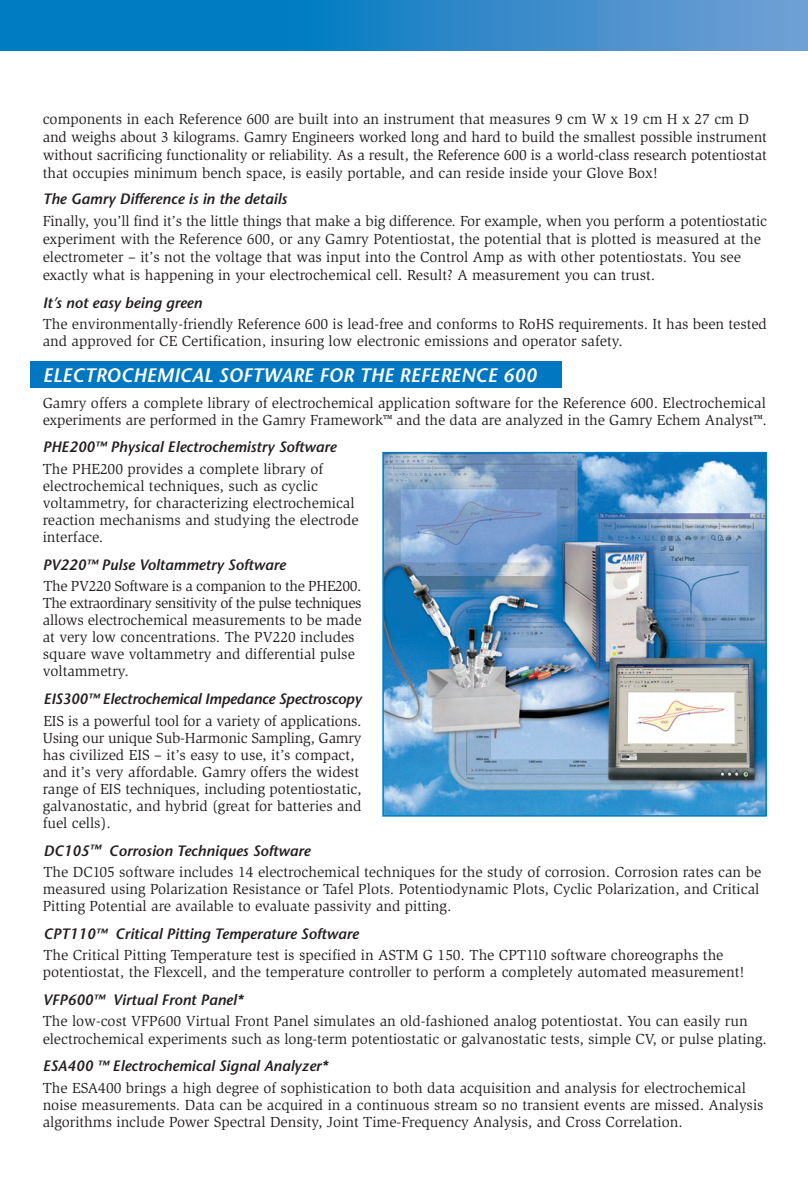
<style>
.page{position:relative;width:808px;height:1186px;background:#fff}
.page>*{position:absolute;margin:0;border:0;box-sizing:border-box;transform-origin:0 0}
.t1{font:italic 600 19.5px "Stone Sans";color:#fff}
.t2{font:15px/17.1px "AT Slimbach";color:#231f20}
.t3{font:italic 600 15px "Stone Sans";color:#231f20}
.s1{font-size:12px}
</style>
<div class="page">
<div style="left:0;top:0;width:113px;height:50px;background:#007cc2"></div>
<div style="left:113px;top:0;width:173px;height:50px;background:#007cc2"></div>
<div style="left:286px;top:0;width:522px;height:50px;background:linear-gradient(to right,#037bc2,#76a0d5)"></div>
<div style="left:31px;top:361px;width:531px;height:27px;background:#0077c0"></div>
<img style="left:385px;top:455px;width:379px;height:358px">
<div style="left:382px;top:452px;width:385px;height:364px;border:2px solid #007cc2"></div>
<p class="t2" style="left:43px;top:111px;width:726px;line-height:18px">components in each Reference 600 are built into an instrument that measures 9 cm W x 19 cm H x 27 cm D and weighs about 3 kilograms. Gamry Engineers worked long and hard to build the smallest possible instrument without sacrificing functionality or reliability. As a result, the Reference 600 is a world-class research potentiostat that occupies minimum bench space, is easily portable, and can reside inside your Glove Box!</p>
<p class="t3" style="left:43px;top:193px;width:246px">The Gamry Difference is in the details</p>
<p class="t2" style="left:43px;top:213px;width:726px;line-height:18px">Finally, you’ll find it’s the little things that make a big difference. For example, when you perform a potentiostatic experiment with the Reference 600, or any Gamry Potentiostat, the potential that is plotted is measured at the electrometer – it’s not the voltage that was input into the Control Amp as with other potentiostats. You see exactly what is happening in your electrochemical cell. Result? A measurement you can trust.</p>
<p class="t3" style="left:43px;top:297px;width:161px">It’s not easy being green</p>
<p class="t2" style="left:43px;top:317px;width:726px">The environmentally-friendly Reference 600 is lead-free and conforms to RoHS requirements. It has been tested and approved for CE Certification, insuring low electronic emissions and operator safety.</p>
<h1 class="t1" style="left:43px;top:367px;width:495px">ELECTROCHEMICAL SOFTWARE FOR THE REFERENCE 600</h1>
<p class="t2" style="left:43px;top:395px;width:726px">Gamry offers a complete library of electrochemical application software for the Reference 600. Electrochemical experiments are performed in the Gamry Framework™ and the data are analyzed in the Gamry Echem Analyst™.</p>
<p class="t3" style="left:43px;top:441px;width:295px">PHE200<span class="s1">™</span> Physical Electrochemistry Software</p>
<p class="t2" style="left:43px;top:461px;width:318px">The PHE200 provides a complete library of electrochemical techniques, such as cyclic voltammetry, for characterizing electrochemical reaction mechanisms and studying the electrode interface.</p>
<p class="t3" style="left:43px;top:558px;width:244px">PV220<span class="s1">™</span> Pulse Voltammetry Software</p>
<p class="t2" style="left:43px;top:579px;width:320px">The PV220 Software is a companion to the PHE200.<br>The extraordinary sensitivity of the pulse techniques allows electrochemical measurements to be made at very low concentrations. The PV220 includes square wave voltammetry and differential pulse voltammetry.</p>
<p class="t3" style="left:43px;top:693px;width:320px">EIS300<span class="s1">™</span> Electrochemical Impedance Spectroscopy</p>
<p class="t2" style="left:43px;top:713px;width:320px">EIS is a powerful tool for a variety of applications.<br>Using our unique Sub-Harmonic Sampling, Gamry has civilized EIS – it’s easy to use, it’s compact, and it’s very affordable. Gamry offers the widest range of EIS techniques, including potentiostatic, galvanostatic, and hybrid (great for batteries and fuel cells).</p>
<p class="t3" style="left:43px;top:844px;width:268px">DC105<span class="s1">™</span> Corrosion Techniques Software</p>
<p class="t2" style="left:43px;top:864px;width:720px">The DC105 software includes 14 electrochemical techniques for the study of corrosion. Corrosion rates can be measured using Polarization Resistance or Tafel Plots. Potentiodynamic Plots, Cyclic Polarization, and Critical<br>Pitting Potential are available to evaluate passivity and pitting.</p>
<p class="t3" style="left:43px;top:927px;width:317px">CPT110<span class="s1">™</span> Critical Pitting Temperature Software</p>
<p class="t2" style="left:43px;top:947px;width:703px">The Critical Pitting Temperature test is specified in ASTM G 150. The CPT110 software choreographs the potentiostat, the Flexcell, and the temperature controller to perform a completely automated measurement!</p>
<p class="t3" style="left:43px;top:993px;width:202px">VFP600<span class="s1">™</span> Virtual Front Panel*</p>
<p class="t2" style="left:43px;top:1014px;width:726px">The low-cost VFP600 Virtual Front Panel simulates an old-fashioned analog potentiostat. You can easily run electrochemical experiments such as long-term potentiostatic or galvanostatic tests, simple CV, or pulse plating.</p>
<p class="t3" style="left:43px;top:1060px;width:287px">ESA400 <span class="s1">™</span> Electrochemical Signal Analyzer*</p>
<p class="t2" style="left:43px;top:1080px;width:722px">The ESA400 brings a high degree of sophistication to both data acquisition and analysis for electrochemical noise measurements. Data can be acquired in a continuous stream so no transient events are missed. Analysis algorithms include Power Spectral Density, Joint Time-Frequency Analysis, and Cross Correlation.</p>
</div>
